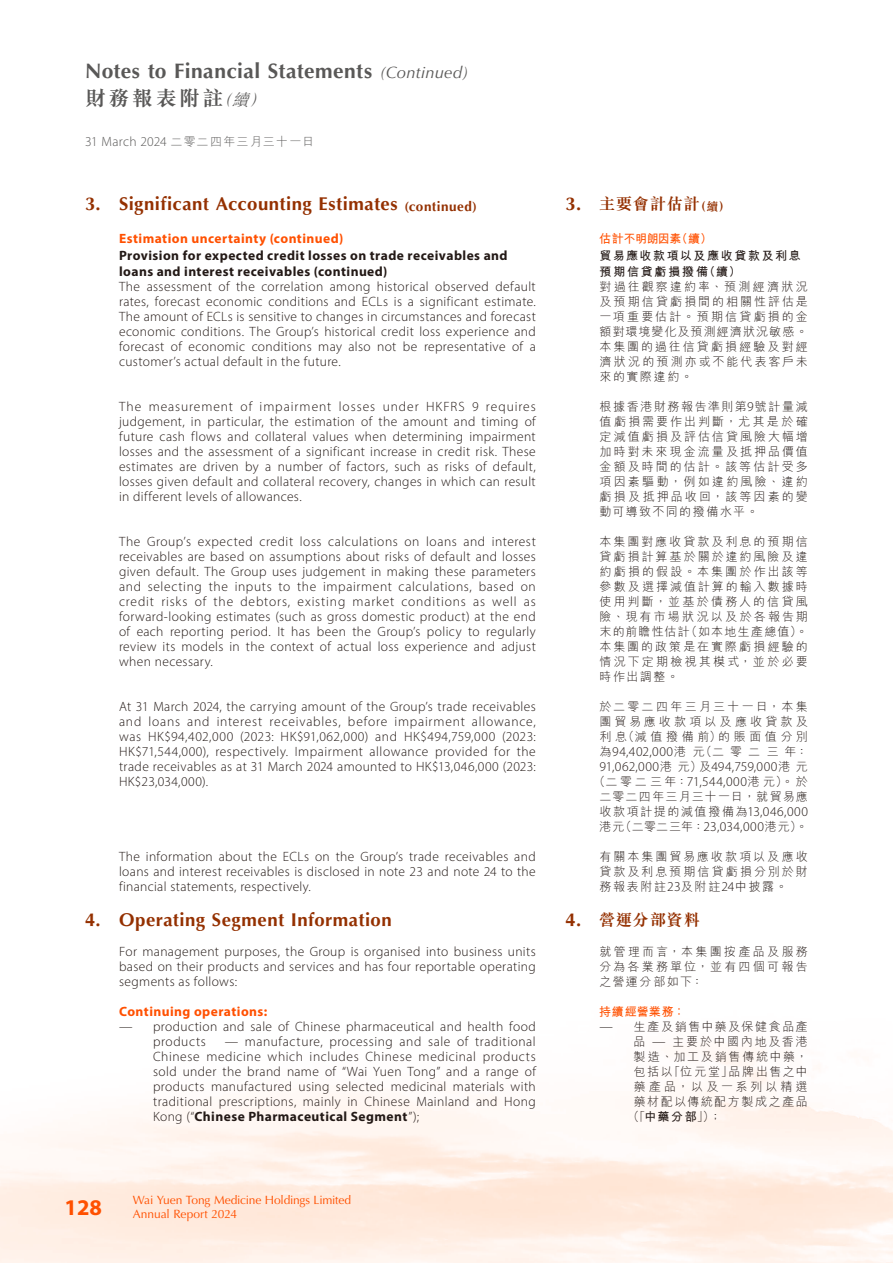
<style>
.page{position:relative;width:893px;height:1263px;background:#fff}
.page>*{position:absolute;margin:0;border:0;box-sizing:border-box;transform-origin:0 0}
.t1{font:700 22.5px "Myriad Pro";color:#ff5000}
.t2{font:700 21px "Optima LT Std";letter-spacing:.015em;color:#595857}
.t3{font:700 21px "M Sung HK";letter-spacing:.115em;color:#595857}
.t4{font:700 18.6px "Optima LT Std";letter-spacing:.025em;color:#943000}
.t5{font:700 16.5px "M Sung HK";letter-spacing:.03em;color:#943000}
.t6{font:300 13.5px/15px "Myriad Pro";letter-spacing:.025em;color:#231916;text-align:justify}
.t7{font:700 13.5px/16.5px "Myriad Pro";letter-spacing:.035em;color:#231916}
.t8{font:700 13.5px "Myriad Pro";letter-spacing:.035em;color:#ff5000}
.t9{font:300 13.5px "Myriad Pro";letter-spacing:.015em;color:#595857}
.t10{font:300 12px/15px "M Hei HK";letter-spacing:.165em;color:#231916;text-align:justify}
.t11{font:300 12px/15px "M Hei HK";letter-spacing:.115em;color:#231916;text-align:center}
.t12{font:12px "Optima LT Std";letter-spacing:-.015em;color:#ff5000}
.t13{font:300 12px "M Hei HK";letter-spacing:.135em;color:#231916}
.t14{font:700 12px/16.5px "M Hei HK";letter-spacing:.135em;color:#231916}
.t15{font:300 12px "M Hei HK";letter-spacing:.13em;color:#231916}
.t16{font:300 12px "M Hei HK";letter-spacing:.26em;color:#231916}
.t17{font:700 12px "M Hei HK";letter-spacing:-.035em;color:#ff5000}
.t18{font:700 12px "M Hei HK";color:#ff5000}
.s1{font-weight:400;font-style:italic;font-size:16.5px}
.s2{font-weight:300;font-style:italic;font-size:16.5px}
.s3{font-family:"M Hei HK";font-size:12px}
.s4{font-size:13.5px}
.s5{font-weight:700}
.s6{font-family:"Optima LT Std";font-size:18.6px}
.s7{font-size:12px}
.s8{font-family:"Myriad Pro";font-size:13.5px}
</style>
<div class="page">
<h2 class="t2" style="left:85px;top:59px;width:385px">Notes to Financial Statements <span class="s1">(Continued)</span></h2>
<h2 class="t3" style="left:85px;top:87px;width:188px">財務報表附註<span class="s2">（續）</span></h2>
<p class="t9" style="left:85px;top:134px;width:231px">31 March 2024 <span class="s3">二零二四年三月三十一日</span></p>
<h3 class="t4" style="left:85px;top:193px;width:393px">3. Significant Accounting Estimates <span class="s4">(continued)</span></h3>
<p class="t8" style="left:119px;top:230px;width:226px">Estimation uncertainty (continued)</p>
<p class="t7" style="left:119px;top:247px;width:390px">Provision for expected credit losses on trade receivables and loans and interest receivables (continued)</p>
<p class="t6" style="left:119px;top:279px;width:418px">The assessment of the correlation among historical observed default rates, forecast economic conditions and ECLs is a significant estimate.<br>The amount of ECLs is sensitive to changes in circumstances and forecast economic conditions. The Group’s historical credit loss experience and forecast of economic conditions may also not be representative of a customer’s actual default in the future.</p>
<p class="t6" style="left:119px;top:399px;width:418px">The measurement of impairment losses under HKFRS 9 requires judgement, in particular, the estimation of the amount and timing of future cash flows and collateral values when determining impairment losses and the assessment of a significant increase in credit risk. These estimates are driven by a number of factors, such as risks of default, losses given default and collateral recovery, changes in which can result in different levels of allowances.</p>
<p class="t6" style="left:119px;top:534px;width:418px">The Group’s expected credit loss calculations on loans and interest receivables are based on assumptions about risks of default and losses given default. The Group uses judgement in making these parameters and selecting the inputs to the impairment calculations, based on credit risks of the debtors, existing market conditions as well as forward-looking estimates (such as gross domestic product) at the end of each reporting period. It has been the Group’s policy to regularly review its models in the context of actual loss experience and adjust when necessary.</p>
<p class="t6" style="left:119px;top:699px;width:418px">At 31 March 2024, the carrying amount of the Group’s trade receivables and loans and interest receivables, before impairment allowance, was HK$94,402,000 (2023: HK$91,062,000) and HK$494,759,000 (2023:<br>HK$71,544,000), respectively. Impairment allowance provided for the trade receivables as at 31 March 2024 amounted to HK$13,046,000 (2023:<br>HK$23,034,000).</p>
<p class="t6" style="left:119px;top:849px;width:418px">The information about the ECLs on the Group’s trade receivables and loans and interest receivables is disclosed in note 23 and note 24 to the financial statements, respectively.</p>
<h3 class="t4" style="left:85px;top:909px;width:308px">4. Operating Segment Information</h3>
<p class="t6" style="left:119px;top:944px;width:418px">For management purposes, the Group is organised into business units based on their products and services and has four reportable operating segments as follows:</p>
<p class="t8" style="left:119px;top:1002px;width:150px">Continuing operations:</p>
<p class="t6" style="left:153px;top:1019px;width:384px;text-indent:-34px">— production and sale of Chinese pharmaceutical and health food products</p>
<p class="t6" style="left:153px;top:1034px;width:384px;text-indent:72px">— manufacture, processing and sale of traditional Chinese medicine which includes Chinese medicinal products sold under the brand name of “Wai Yuen Tong” and a range of products manufactured using selected medicinal materials with traditional prescriptions, mainly in Chinese Mainland and Hong Kong (“<span class="s5">Chinese Pharmaceutical Segment</span>”);</p>
<p class="t12" style="left:133px;top:1192px;width:220px">Wai Yuen Tong Medicine Holdings Limited</p>
<h1 class="t1" style="left:65px;top:1192px;width:39px">128</h1>
<p class="t12" style="left:133px;top:1207px;width:106px">Annual Report 2024</p>
<p class="t5" style="left:566px;top:196px;width:166px"><span class="s6">3.</span> 主要會計估計<span class="s7">（續）</span></p>
<p class="t17" style="left:599px;top:230px;width:115px">估計不明朗因素（續）</p>
<p class="t14" style="left:600px;top:246px;width:203px">貿易應收款項以及應收貸款及利息預期信貸虧損撥備（續）</p>
<p class="t10" style="left:600px;top:279px;width:210px">對過往觀察違約率、預測經濟狀況及預期信貸虧損間的相關性評估是一項重要估計。預期信貸虧損的金額對環境變化及預測經濟狀況敏感。本集團的過往信貸虧損經驗及對經濟狀況的預測亦或不能代表客戶未來的實際違約。</p>
<p class="t10" style="left:600px;top:399px;width:210px">根據香港財務報告準則第<span class="s8">9</span>號計量減值虧損需要作出判斷，尤其是於確定減值虧損及評估信貸風險大幅增加時對未來現金流量及抵押品價值金額及時間的估計。該等估計受多項因素驅動，例如違約風險、違約虧損及抵押品收回，該等因素的變動可導致不同的撥備水平。</p>
<p class="t10" style="left:600px;top:534px;width:210px">本集團對應收貸款及利息的預期信貸虧損計算基於關於違約風險及違約虧損的假設。本集團於作出該等參數及選擇減值計算的輸入數據時使用判斷，並基於債務人的信貸風險、現有市場狀況以及於各報告期末的前瞻性估計（如本地生產總值）。本集團的政策是在實際虧損經驗的情況下定期檢視其模式，並於必要時作出調整。</p>
<p class="t10" style="left:600px;top:699px;width:210px">於二零二四年三月三十一日，本集團貿易應收款項以及應收貸款及利息（減值撥備前）的賬面值分別為<span class="s8">94,402,000</span>港元（二零二三年：</p>
<p class="t6" style="left:600px;top:759px;width:210px">91,062,000<span class="s3">港元）及</span>494,759,000<span class="s3">港元</span></p>
<p class="t11" style="left:594px;top:774px;width:216px">（二零二三年：<span class="s8">71,544,000</span>港元）。於二零二四年三月三十一日，就貿易應收款項計提的減值撥備為<span class="s8">13,046,000</span>港元（二零二三年：<span class="s8">23,034,000</span>港元）。</p>
<p class="t10" style="left:600px;top:849px;width:210px">有關本集團貿易應收款項以及應收貸款及利息預期信貸虧損分別於財務報表附註<span class="s8">23</span>及附註<span class="s8">24</span>中披露。</p>
<p class="t5" style="left:566px;top:911px;width:136px"><span class="s6">4.</span> 營運分部資料</p>
<p class="t10" style="left:600px;top:944px;width:210px">就管理而言，本集團按產品及服務分為各業務單位，並有四個可報告之營運分部如下：</p>
<p class="t18" style="left:599px;top:1003px;width:87px">持續經營業務：</p>
<p class="t13" style="left:600px;top:1020px;width:210px"><span class="s8">—</span> 生產及銷售中藥及保健食品產</p>
<p class="t10" style="left:634px;top:1034px;width:176px">品 <span class="s8">—</span> 主要於中國內地及香港</p>
<p class="t10" style="left:634px;top:1049px;width:176px">製造、加工及銷售傳統中藥，</p>
<p class="t13" style="left:634px;top:1065px;width:176px">包括以「位元堂」品牌出售之中</p>
<p class="t16" style="left:634px;top:1080px;width:176px">藥產品，以及一系列以精選</p>
<p class="t15" style="left:634px;top:1095px;width:176px">藥材配以傳統配方製成之產品</p>
<p class="t10" style="left:628px;top:1109px;width:95px">（「<span class="s5">中藥分部</span>」）；</p>
</div>
